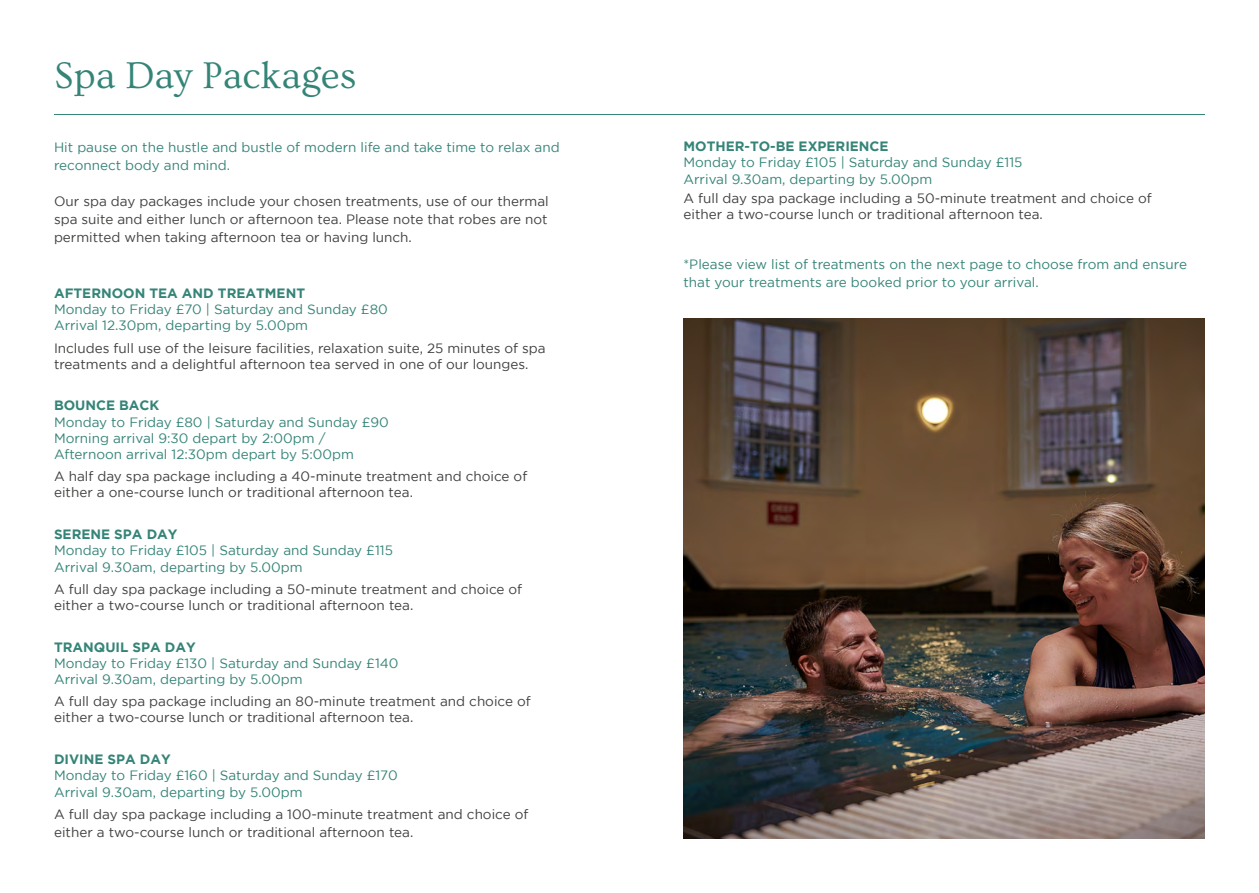
<style>
.page{position:relative;width:1259px;height:893px;background:#fff}
.page>*{position:absolute;margin:0;border:0;box-sizing:border-box;transform-origin:0 0}
.t1{font:39px "Ovo";color:#348477}
.t2{font:13.5px/16.2px "Gotham";color:#3f3f3e}
.t3{font:13.5px/16.2px "Gotham";color:#348477}
.t4{font:700 13.5px "Gotham";color:#348477}
</style>
<div class="page">
<img style="left:683px;top:319px;width:522px;height:520px">
<hr style="left:54px;top:114px;width:1151px;height:1px;background:#348477">
<h1 class="t1" style="left:54px;top:54px;width:304px">Spa Day Packages</h1>
<p class="t3" style="left:54px;top:138px;width:507px;line-height:18px">Hit pause on the hustle and bustle of modern life and take time to relax and reconnect body and mind.</p>
<p class="t2" style="left:54px;top:192px;width:496px;line-height:18px;text-align:justify">Our spa day packages include your chosen treatments, use of our thermal spa suite and either lunch or afternoon tea. Please note that robes are not permitted when taking afternoon tea or having lunch.</p>
<p class="t4" style="left:54px;top:285px;width:252px">AFTERNOON TEA AND TREATMENT</p>
<p class="t3" style="left:54px;top:301px;width:335px">Monday to Friday £70 | Saturday and Sunday £80<br>Arrival 12.30pm, departing by 5.00pm</p>
<p class="t2" style="left:54px;top:339px;width:493px">Includes full use of the leisure facilities, relaxation suite, 25 minutes of spa treatments and a delightful afternoon tea served in one of our lounges.</p>
<p class="t4" style="left:54px;top:398px;width:107px">BOUNCE BACK</p>
<p class="t3" style="left:54px;top:414px;width:336px">Monday to Friday £80 | Saturday and Sunday £90<br>Morning arrival 9:30 depart by 2:00pm /<br>Afternoon arrival 12:30pm depart by 5:00pm</p>
<p class="t2" style="left:54px;top:468px;width:475px">A half day spa package including a 40-minute treatment and choice of either a one-course lunch or traditional afternoon tea.</p>
<p class="t4" style="left:54px;top:527px;width:125px">SERENE SPA DAY</p>
<p class="t3" style="left:54px;top:542px;width:340px">Monday to Friday £105 | Saturday and Sunday £115<br>Arrival 9.30am, departing by 5.00pm</p>
<p class="t2" style="left:54px;top:581px;width:470px">A full day spa package including a 50-minute treatment and choice of either a two-course lunch or traditional afternoon tea.</p>
<p class="t4" style="left:54px;top:639px;width:143px">TRANQUIL SPA DAY</p>
<p class="t3" style="left:54px;top:655px;width:346px">Monday to Friday £130 | Saturday and Sunday £140<br>Arrival 9.30am, departing by 5.00pm</p>
<p class="t2" style="left:54px;top:693px;width:478px">A full day spa package including an 80-minute treatment and choice of either a two-course lunch or traditional afternoon tea.</p>
<p class="t4" style="left:54px;top:752px;width:118px">DIVINE SPA DAY</p>
<p class="t3" style="left:54px;top:767px;width:345px">Monday to Friday £160 | Saturday and Sunday £170<br>Arrival 9.30am, departing by 5.00pm</p>
<p class="t2" style="left:54px;top:805px;width:476px;line-height:18px">A full day spa package including a 100-minute treatment and choice of either a two-course lunch or traditional afternoon tea.</p>
<p class="t4" style="left:683px;top:139px;width:207px">MOTHER-TO-BE EXPERIENCE</p>
<p class="t3" style="left:683px;top:154px;width:340px">Monday to Friday £105 | Saturday and Sunday £115<br>Arrival 9.30am, departing by 5.00pm</p>
<p class="t2" style="left:683px;top:190px;width:470px">A full day spa package including a 50-minute treatment and choice of either a two-course lunch or traditional afternoon tea.</p>
<p class="t3" style="left:683px;top:255px;width:505px;line-height:18px">*Please view list of treatments on the next page to choose from and ensure that your treatments are booked prior to your arrival.</p>
</div>
